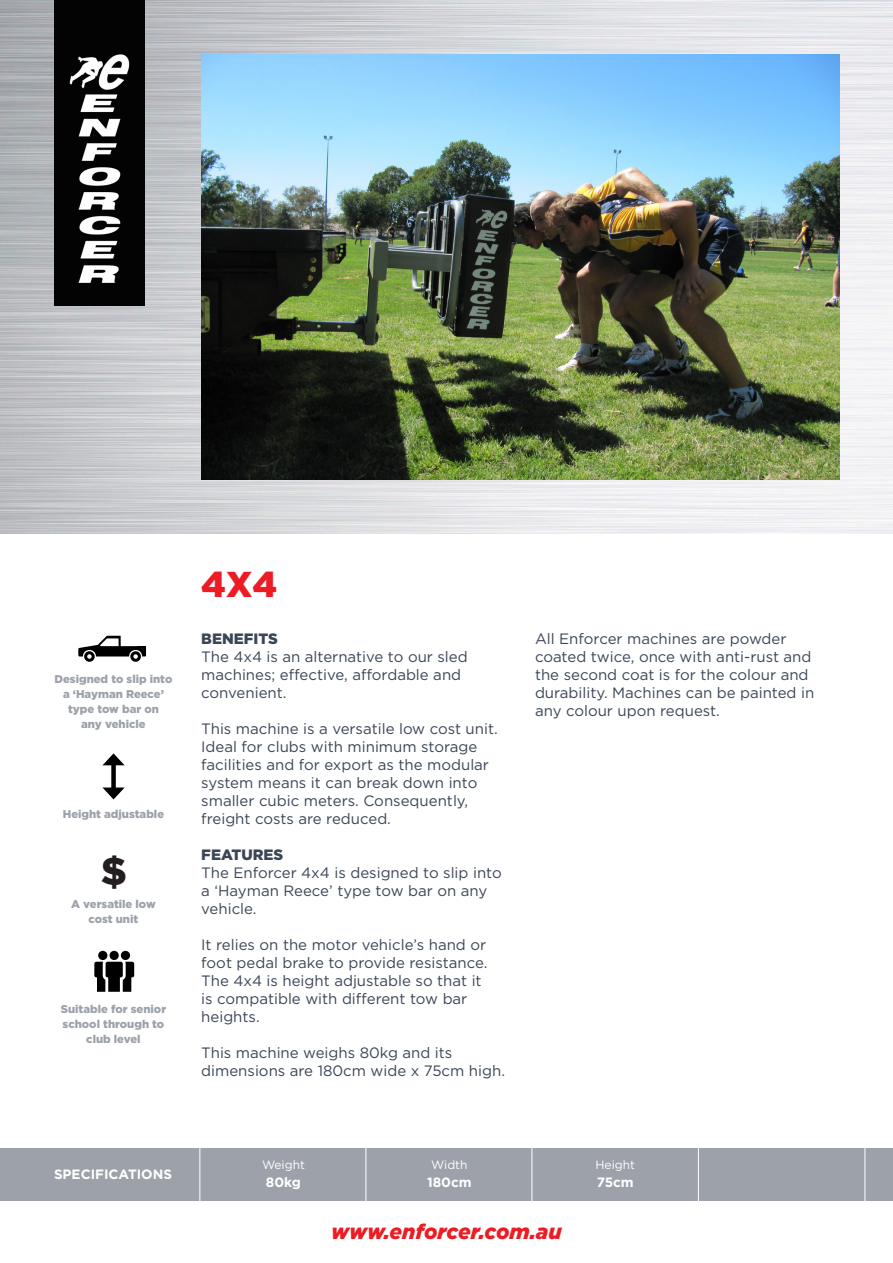
<style>
.page{position:relative;width:893px;height:1263px;background:#fff}
.page>*{position:absolute;margin:0;border:0;box-sizing:border-box;transform-origin:0 0}
.t1{font:900 39px "Gotham";color:#231f20}
.t2{font:900 36px "Gotham";color:#ed1c24}
.t3{font:italic 900 21px "Gotham";color:#ed1c24}
.t4{font:15px/18px "Gotham";color:#3b4655}
.t5{font:900 15px "Gotham";color:#3b4655}
.t6{font:700 13.5px "Gotham";color:#fff}
.t7{font:12px "Gotham";color:#fff}
.t8{font:900 11.25px/15px "Gotham";color:#9da2aa;text-align:center}
</style>
<div class="page">
<div style="left:0;top:1148px;width:893px;height:52px;background:#9da2aa"></div>
<img style="left:0;top:0;width:893px;height:534px">
<img style="left:201px;top:54px;width:638px;height:425px">
<hr style="left:199px;top:1119px;width:1px;height:103px;background:#fff">
<hr style="left:531px;top:1119px;width:1px;height:103px;background:#fff">
<hr style="left:365px;top:1119px;width:1px;height:103px;background:#fff">
<hr style="left:698px;top:1119px;width:1px;height:103px;background:#fff">
<hr style="left:864px;top:1119px;width:1px;height:103px;background:#fff">
<div style="left:98px;top:951px;width:9px;height:9px;background:#000;border-radius:50%"></div>
<div style="left:110px;top:951px;width:9px;height:9px;background:#000;border-radius:50%"></div>
<div style="left:121px;top:951px;width:9px;height:9px;background:#000;border-radius:50%"></div>
<svg style="left:94px;top:962px;width:40px;height:30px"></svg>
<div style="left:111px;top:761px;width:5px;height:31px;background:#000"></div>
<svg style="left:103px;top:753px;width:22px;height:12px"></svg>
<svg style="left:102px;top:787px;width:23px;height:12px"></svg>
<svg style="left:78px;top:636px;width:68px;height:26px"></svg>
<div style="left:54px;top:0;width:91px;height:306px;background:#030303"></div>
<img style="left:69px;top:54px;width:61px;height:229px">
<p class="t8" style="left:55px;top:671px;width:119px">Designed to slip into a ‘Hayman Reece’ type tow bar on<br>any vehicle</p>
<p class="t8" style="left:63px;top:806px;width:103px">Height adjustable</p>
<p class="t1" style="left:101px;top:844px;width:27px">$</p>
<p class="t8" style="left:71px;top:896px;width:86px">A versatile low cost unit</p>
<p class="t8" style="left:61px;top:1001px;width:107px">Suitable for senior school through to club level</p>
<p class="t2" style="left:201px;top:560px;width:77px">4X4</p>
<p class="t5" style="left:201px;top:628px;width:78px">BENEFITS</p>
<p class="t4" style="left:201px;top:647px;width:268px">The 4x4 is an alternative to our sled machines; effective, affordable and convenient.</p>
<p class="t4" style="left:201px;top:719px;width:298px">This machine is a versatile low cost unit.</p>
<p class="t4" style="left:201px;top:737px;width:289px">Ideal for clubs with minimum storage facilities and for export as the modular system means it can break down into smaller cubic meters. Consequently, freight costs are reduced.</p>
<p class="t5" style="left:201px;top:844px;width:84px">FEATURES</p>
<p class="t4" style="left:201px;top:863px;width:302px">The Enforcer 4x4 is designed to slip into a ‘Hayman Reece’ type tow bar on any vehicle.</p>
<p class="t4" style="left:201px;top:935px;width:288px">It relies on the motor vehicle’s hand or foot pedal brake to provide resistance.</p>
<p class="t4" style="left:201px;top:971px;width:282px">The 4x4 is height adjustable so that it is compatible with different tow bar heights.</p>
<p class="t4" style="left:201px;top:1043px;width:305px">This machine weighs 80kg and its dimensions are 180cm wide x 75cm high.</p>
<p class="t4" style="left:535px;top:629px;width:281px">All Enforcer machines are powder coated twice, once with anti-rust and the second coat is for the colour and durability. Machines can be painted in any colour upon request.</p>
<p class="t6" style="left:54px;top:1166px;width:120px">SPECIFICATIONS</p>
<p class="t7" style="left:262px;top:1157px;width:44px">Weight</p>
<p class="t6" style="left:266px;top:1173px;width:37px">80kg</p>
<p class="t7" style="left:431px;top:1157px;width:38px">Width</p>
<p class="t6" style="left:427px;top:1173px;width:46px">180cm</p>
<p class="t3" style="left:331px;top:1217px;width:232px">www.enforcer.com.au</p>
<p class="t7" style="left:595px;top:1157px;width:41px">Height</p>
<p class="t6" style="left:597px;top:1173px;width:39px">75cm</p>
</div>
